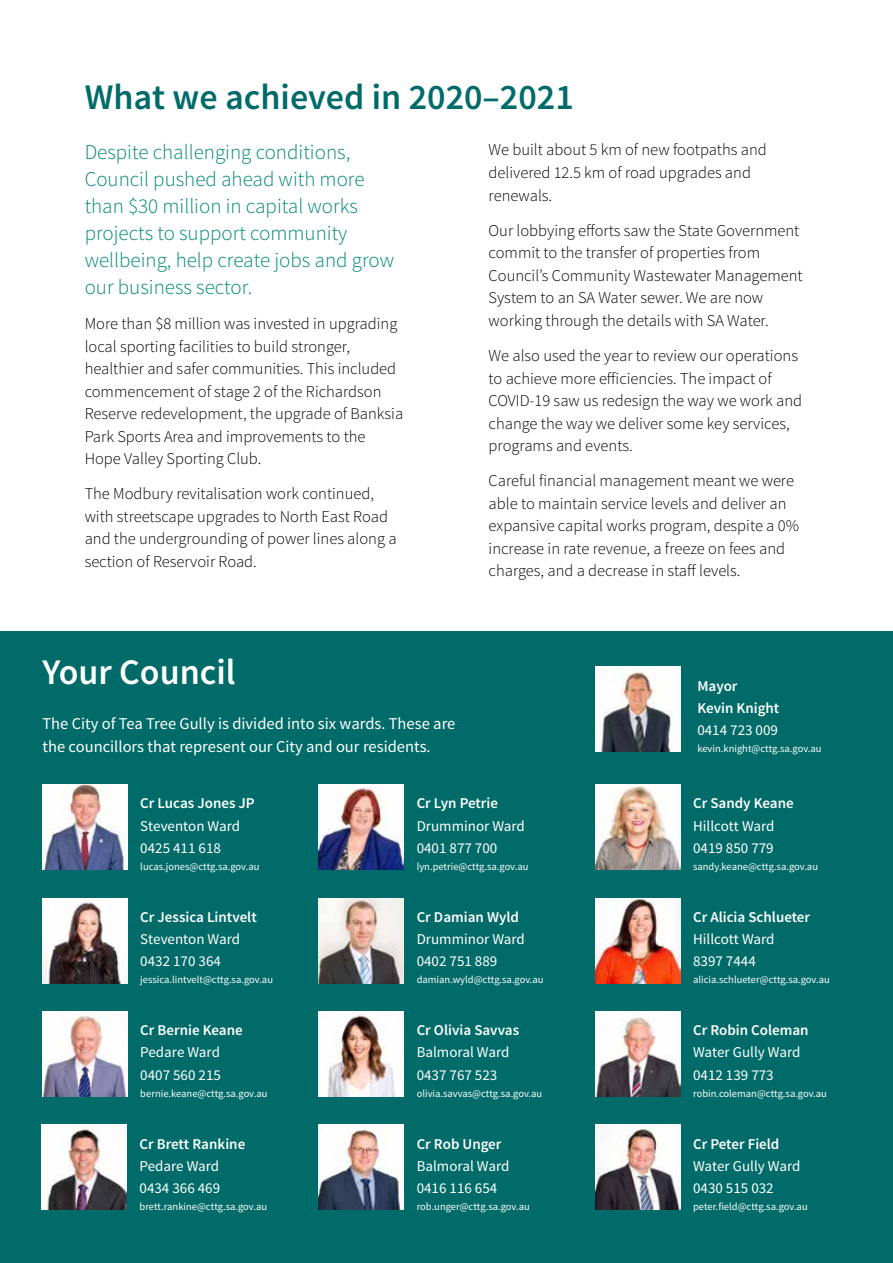
<style>
.page{position:relative;width:893px;height:1263px;background:#fff}
.page>*{position:absolute;margin:0;border:0;box-sizing:border-box;transform-origin:0 0}
.t1{font:600 36px "Source Sans Pro";color:#006b68}
.t2{font:600 36px "Source Sans Pro";color:#fff}
.t3{font:300 21px/27px "Source Sans Pro";color:#008875}
.t4{font:300 16.5px/22.5px "Source Sans Pro";color:#000}
.t5{font:16.5px/22.5px "Source Sans Pro";color:#fff}
.t6{font:15px/22.2px "Source Sans Pro";color:#fff}
.t7{font:600 15px/22.2px "Source Sans Pro";color:#fff}
.t8{font:10.5px "Source Sans Pro";color:#fff}
</style>
<div class="page">
<div style="left:0;top:631px;width:893px;height:632px;background:#006b68"></div>
<img style="left:595px;top:898px;width:85px;height:85px">
<img style="left:595px;top:785px;width:85px;height:85px">
<img style="left:595px;top:1125px;width:85px;height:85px">
<img style="left:595px;top:1011px;width:85px;height:85px">
<img style="left:319px;top:898px;width:85px;height:85px">
<img style="left:319px;top:1011px;width:85px;height:85px">
<img style="left:319px;top:1125px;width:85px;height:85px">
<img style="left:43px;top:1011px;width:85px;height:85px">
<img style="left:319px;top:785px;width:85px;height:85px">
<img style="left:43px;top:898px;width:85px;height:85px">
<img style="left:43px;top:785px;width:85px;height:85px">
<img style="left:595px;top:667px;width:85px;height:85px">
<img style="left:42px;top:1125px;width:85px;height:85px">
<h1 class="t1" style="left:85px;top:74px;width:491px">What we achieved in 2020–2021</h1>
<p class="t3" style="left:85px;top:138px;width:311px">Despite challenging conditions,<br>Council pushed ahead with more than $30 million in capital works projects to support community wellbeing, help create jobs and grow our business sector.</p>
<p class="t4" style="left:85px;top:312px;width:320px">More than $8 million was invested in upgrading local sporting facilities to build stronger, healthier and safer communities. This included commencement of stage 2 of the Richardson Reserve redevelopment, the upgrade of Banksia Park Sports Area and improvements to the Hope Valley Sporting Club.</p>
<p class="t4" style="left:85px;top:483px;width:313px">The Modbury revitalisation work continued, with streetscape upgrades to North East Road and the undergrounding of power lines along a section of Reservoir Road.</p>
<h1 class="t2" style="left:43px;top:649px;width:195px">Your Council</h1>
<p class="t5" style="left:43px;top:713px;width:414px">The City of Tea Tree Gully is divided into six wards. These are the councillors that represent our City and our residents.</p>
<p class="t4" style="left:489px;top:139px;width:280px">We built about 5 km of new footpaths and delivered 12.5 km of road upgrades and renewals.</p>
<p class="t4" style="left:489px;top:219px;width:316px">Our lobbying efforts saw the State Government commit to the transfer of properties from Council’s Community Wastewater Management System to an SA Water sewer. We are now working through the details with SA Water.</p>
<p class="t4" style="left:489px;top:344px;width:315px">We also used the year to review our operations to achieve more efficiencies. The impact of COVID-19 saw us redesign the way we work and change the way we deliver some key services, programs and events.</p>
<p class="t4" style="left:489px;top:470px;width:312px">Careful financial management meant we were able to maintain service levels and deliver an expansive capital works program, despite a 0% increase in rate revenue, a freeze on fees and charges, and a decrease in staff levels.</p>
<p class="t7" style="left:697px;top:675px;width:84px">Mayor<br>Kevin Knight</p>
<p class="t6" style="left:697px;top:719px;width:82px">0414 723 009</p>
<p class="t8" style="left:697px;top:742px;width:126px">kevin.knight@cttg.sa.gov.au</p>
<p class="t7" style="left:140px;top:793px;width:116px">Cr Lucas Jones JP</p>
<p class="t6" style="left:140px;top:815px;width:101px">Steventon Ward<br>0425 411 618</p>
<p class="t8" style="left:140px;top:860px;width:121px">lucas.jones@cttg.sa.gov.au</p>
<p class="t7" style="left:140px;top:906px;width:118px">Cr Jessica Lintvelt</p>
<p class="t6" style="left:140px;top:928px;width:101px">Steventon Ward<br>0432 170 364</p>
<p class="t8" style="left:140px;top:973px;width:134px">jessica.lintvelt@cttg.sa.gov.au</p>
<p class="t7" style="left:140px;top:1019px;width:104px">Cr Bernie Keane</p>
<p class="t6" style="left:140px;top:1042px;width:82px">Pedare Ward<br>0407 560 215</p>
<p class="t8" style="left:140px;top:1086px;width:129px">bernie.keane@cttg.sa.gov.au</p>
<p class="t7" style="left:140px;top:1133px;width:107px">Cr Brett Rankine</p>
<p class="t6" style="left:140px;top:1155px;width:82px">Pedare Ward<br>0434 366 469</p>
<p class="t8" style="left:140px;top:1200px;width:129px">brett.rankine@cttg.sa.gov.au</p>
<p class="t7" style="left:417px;top:793px;width:83px">Cr Lyn Petrie</p>
<p class="t6" style="left:417px;top:815px;width:110px">Drumminor Ward<br>0401 877 700</p>
<p class="t8" style="left:417px;top:860px;width:113px">lyn.petrie@cttg.sa.gov.au</p>
<p class="t7" style="left:417px;top:906px;width:104px">Cr Damian Wyld</p>
<p class="t6" style="left:417px;top:928px;width:110px">Drumminor Ward<br>0402 751 889</p>
<p class="t8" style="left:417px;top:973px;width:128px">damian.wyld@cttg.sa.gov.au</p>
<p class="t7" style="left:417px;top:1019px;width:104px">Cr Olivia Savvas</p>
<p class="t6" style="left:417px;top:1042px;width:94px">Balmoral Ward<br>0437 767 523</p>
<p class="t8" style="left:417px;top:1086px;width:127px">olivia.savvas@cttg.sa.gov.au</p>
<p class="t7" style="left:417px;top:1133px;width:86px">Cr Rob Unger</p>
<p class="t6" style="left:417px;top:1155px;width:94px">Balmoral Ward<br>0416 116 654</p>
<p class="t8" style="left:417px;top:1200px;width:115px">rob.unger@cttg.sa.gov.au</p>
<p class="t7" style="left:693px;top:793px;width:102px">Cr Sandy Keane</p>
<p class="t6" style="left:693px;top:815px;width:83px">Hillcott Ward<br>0419 850 779</p>
<p class="t8" style="left:693px;top:860px;width:126px">sandy.keane@cttg.sa.gov.au</p>
<p class="t7" style="left:693px;top:906px;width:119px">Cr Alicia Schlueter</p>
<p class="t6" style="left:693px;top:928px;width:83px">Hillcott Ward<br>8397 7444</p>
<p class="t8" style="left:693px;top:973px;width:138px">alicia.schlueter@cttg.sa.gov.au</p>
<p class="t7" style="left:693px;top:1019px;width:117px">Cr Robin Coleman</p>
<p class="t6" style="left:693px;top:1042px;width:109px">Water Gully Ward<br>0412 139 773</p>
<p class="t8" style="left:693px;top:1086px;width:135px">robin.coleman@cttg.sa.gov.au</p>
<p class="t7" style="left:693px;top:1133px;width:88px">Cr Peter Field</p>
<p class="t6" style="left:693px;top:1155px;width:109px">Water Gully Ward<br>0430 515 032</p>
<p class="t8" style="left:693px;top:1200px;width:116px">peter.field@cttg.sa.gov.au</p>
</div>
